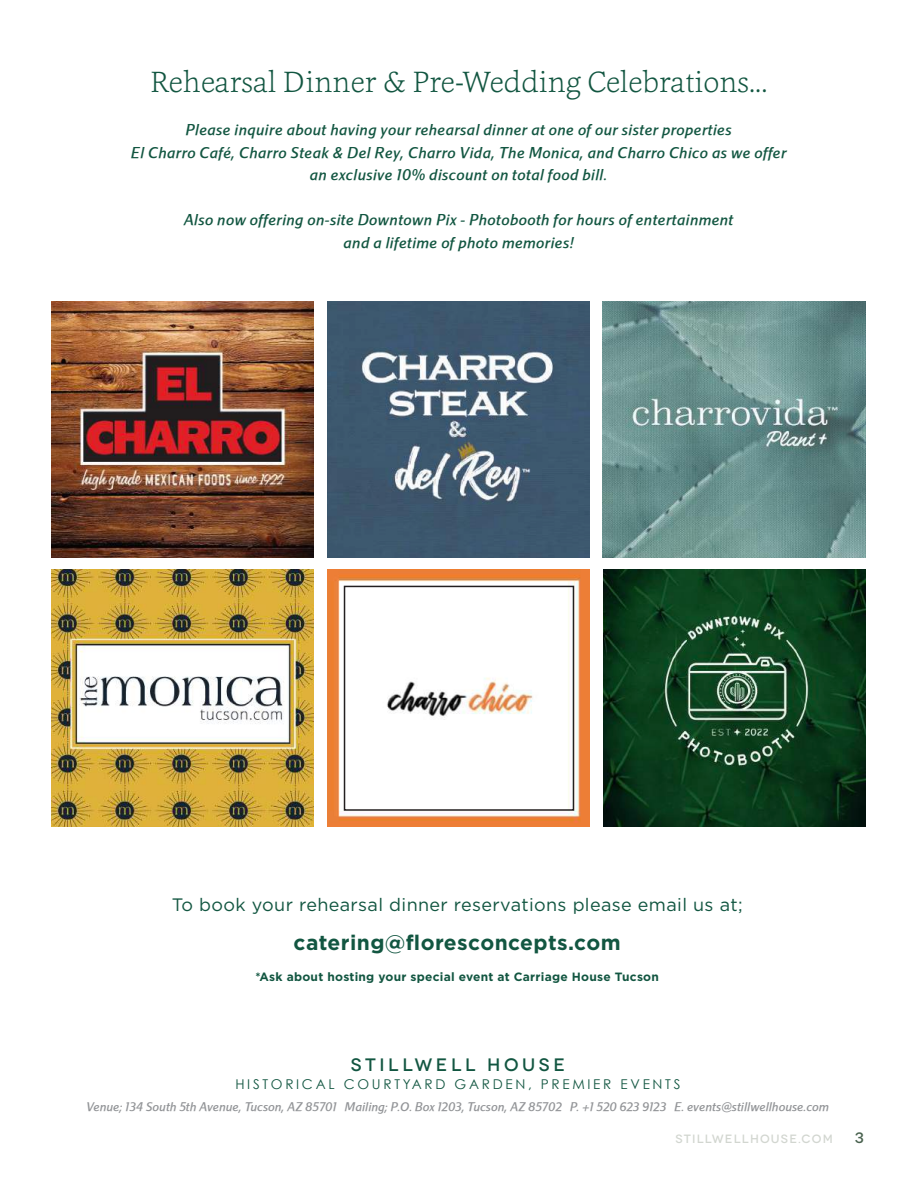
<style>
.page{position:relative;width:918px;height:1188px;background:#fff}
.page>*{position:absolute;margin:0;border:0;box-sizing:border-box;transform-origin:0 0}
.t1{font:200 30px "Cassia";color:#125641}
.t2{font:700 21px "Gotham";letter-spacing:.02em;color:#125641}
.t3{font:18px "Gotham";letter-spacing:.02em;color:#125641}
.t4{font:500 18px "Novecentowide";letter-spacing:.2em;color:#125641}
.t5{font:italic 500 15px/22.5px "Marriott";letter-spacing:.02em;color:#125641;text-align:center}
.t6{font:500 15px "Novecentowide";color:#49624f}
.t7{font:13.5px "Century Gothic";letter-spacing:.2em;color:#125641}
.t8{font:italic 500 12px "Marriott";color:#939598}
.t9{font:700 12px "Gotham";letter-spacing:.02em;color:#125641}
.t10{font:500 12px "Novecentowide";letter-spacing:.1em;color:#d2d6d0}
</style>
<div class="page">
<img style="left:52px;top:301px;width:262px;height:256px">
<img style="left:327px;top:301px;width:262px;height:256px">
<img style="left:328px;top:570px;width:261px;height:256px">
<img style="left:603px;top:301px;width:262px;height:257px">
<img style="left:52px;top:570px;width:262px;height:256px">
<img style="left:603px;top:570px;width:262px;height:256px">
<div style="left:344px;top:586px;width:230px;height:225px;border:2px solid #231f20"></div>
<h1 class="t1" style="left:150px;top:62px;width:619px">Rehearsal Dinner &amp; Pre-Wedding Celebrations...</h1>
<p class="t5" style="left:131px;top:118px;width:657px">Please inquire about having your rehearsal dinner at one of our sister properties<br>El Charro Café, Charro Steak &amp; Del Rey, Charro Vida, The Monica, and Charro Chico as we offer an exclusive 10% discount on total food bill.</p>
<p class="t5" style="left:184px;top:208px;width:551px">Also now offering on-site Downtown Pix - Photobooth for hours of entertainment and a lifetime of photo memories!</p>
<p class="t3" style="left:172px;top:893px;width:572px">To book your rehearsal dinner reservations please email us at;</p>
<h2 class="t2" style="left:294px;top:929px;width:329px">catering@floresconcepts.com</h2>
<p class="t9" style="left:255px;top:969px;width:405px">*Ask about hosting your special event at Carriage House Tucson</p>
<p class="t4" style="left:351px;top:1054px;width:215px">STILLWELL HOUSE</p>
<p class="t7" style="left:235px;top:1076px;width:447px">HISTORICAL COURTYARD GARDEN, PREMIER EVENTS</p>
<p class="t8" style="left:86px;top:1099px;width:744px">Venue; 134 South 5th Avenue, Tucson, AZ 85701 Mailing; P.O. Box 1203, Tucson, AZ 85702 P. +1 520 623 9123 E. events@stillwellhouse.com</p>
<p class="t10" style="left:675px;top:1131px;width:159px">STILLWELLHOUSE.COM</p>
<p class="t6" style="left:855px;top:1128px;width:11px">3</p>
</div>
